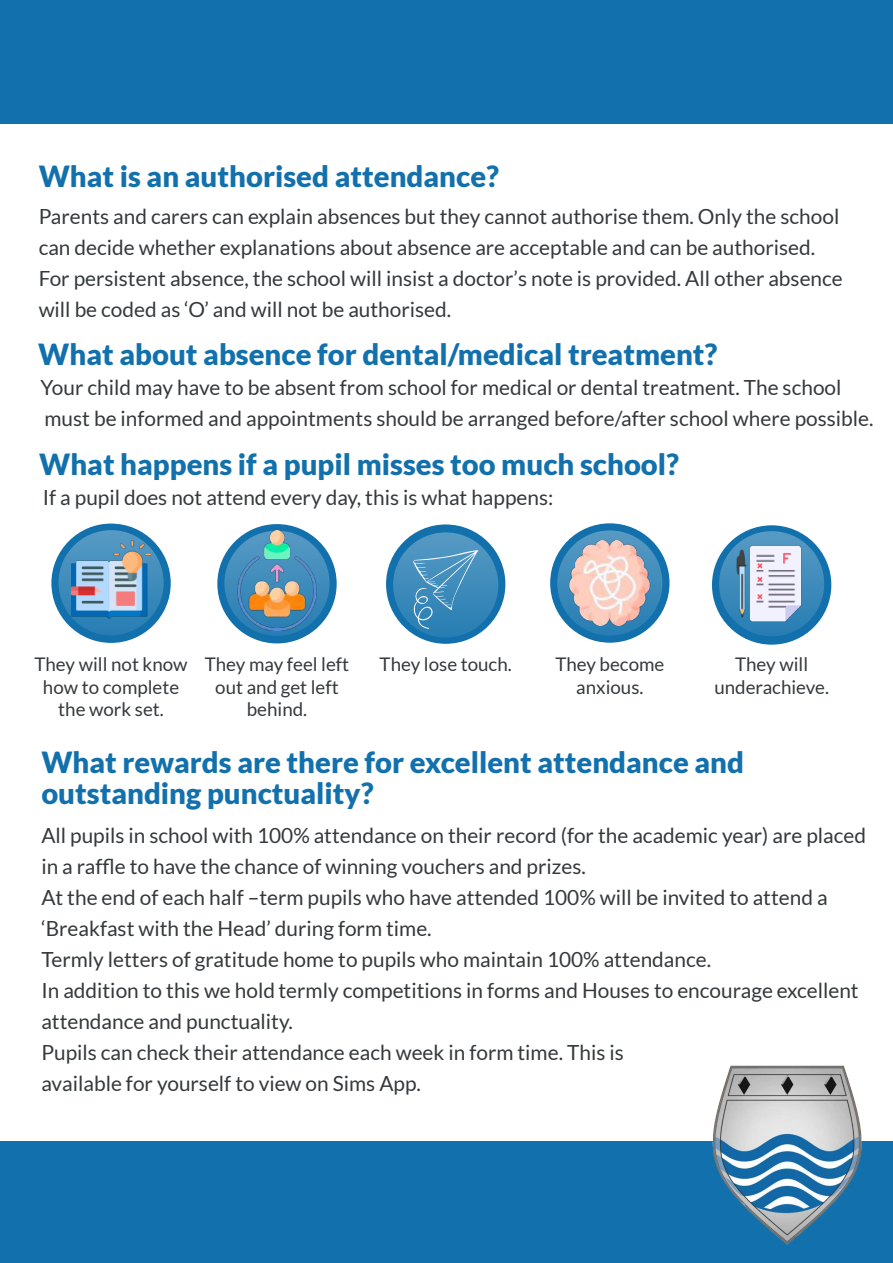
<style>
.page{position:relative;width:893px;height:1263px;background:#fff}
.page>*{position:absolute;margin:0;border:0;box-sizing:border-box;transform-origin:0 0}
.t1{font:900 29.1px/30.9px "Lato";color:#1271ac}
.t2{font:20.85px/30.9px "Lato";color:#35393b}
.t3{font:18.75px/23px "Lato";color:#35393b;text-align:center}
</style>
<div class="page">
<div style="left:0;top:1142px;width:893px;height:121px;background:#1271ac"></div>
<div style="left:51px;top:524px;width:120px;height:119px;background:#1271ac;border-radius:50%"></div>
<svg style="left:58px;top:530px;width:106px;height:105px"></svg>
<div style="left:217px;top:524px;width:120px;height:119px;background:#1271ac;border-radius:50%"></div>
<svg style="left:224px;top:531px;width:106px;height:105px"></svg>
<div style="left:550px;top:523px;width:119px;height:120px;background:#1271ac;border-radius:50%"></div>
<div style="left:386px;top:524px;width:119px;height:120px;background:#1271ac;border-radius:50%"></div>
<div style="left:712px;top:525px;width:119px;height:120px;background:#1271ac;border-radius:50%"></div>
<img style="left:72px;top:541px;width:78px;height:78px">
<svg style="left:557px;top:530px;width:105px;height:106px"></svg>
<div style="left:393px;top:532px;width:105px;height:106px;background:linear-gradient(to bottom,#579ac4,#267db3);border-radius:50%"></div>
<svg style="left:719px;top:531px;width:105px;height:105px"></svg>
<img style="left:227px;top:531px;width:100px;height:99px">
<img style="left:726px;top:541px;width:86px;height:85px">
<svg style="left:413px;top:550px;width:65px;height:79px"></svg>
<img style="left:568px;top:541px;width:84px;height:84px">
<img style="left:699px;top:1065px;width:174px;height:180px">
<div style="left:0;top:1px;width:893px;height:123px;background:#1271ac"></div>
<h1 class="t1" style="left:39px;top:161px;width:462px">What is an authorised attendance?</h1>
<p class="t2" style="left:39px;top:201px;width:806px">Parents and carers can explain absences but they cannot authorise them. Only the school can decide whether explanations about absence are acceptable and can be authorised.<br>For persistent absence, the school will insist a doctor’s note is provided. All other absence will be coded as ‘O’ and will not be authorised.</p>
<h1 class="t1" style="left:38px;top:338px;width:681px">What about absence for dental/medical treatment?</h1>
<p class="t2" style="left:40px;top:372px;width:834px">Your child may have to be absent from school for medical or dental treatment. The school must be informed and appointments should be arranged before/after school where possible.</p>
<h1 class="t1" style="left:39px;top:448px;width:641px">What happens if a pupil misses too much school?</h1>
<p class="t2" style="left:43px;top:482px;width:512px">If a pupil does not attend every day, this is what happens:</p>
<p class="t3" style="left:34px;top:652px;width:155px">They will not know how to complete the work set.</p>
<p class="t3" style="left:205px;top:652px;width:146px">They may feel left out and get left behind.</p>
<p class="t3" style="left:555px;top:652px;width:111px">They become anxious.</p>
<p class="t3" style="left:380px;top:652px;width:134px">They lose touch.</p>
<p class="t3" style="left:714px;top:652px;width:116px">They will underachieve.</p>
<h1 class="t1" style="left:41px;top:747px;width:704px">What rewards are there for excellent attendance and outstanding punctuality?</h1>
<p class="t2" style="left:41px;top:820px;width:826px">All pupils in school with 100% attendance on their record (for the academic year) are placed in a raffle to have the chance of winning vouchers and prizes.<br>At the end of each half –term pupils who have attended 100% will be invited to attend a ‘Breakfast with the Head’ during form time.<br>Termly letters of gratitude home to pupils who maintain 100% attendance.<br>In addition to this we hold termly competitions in forms and Houses to encourage excellent attendance and punctuality.<br>Pupils can check their attendance each week in form time. This is<br>available for yourself to view on Sims App.</p>
</div>
